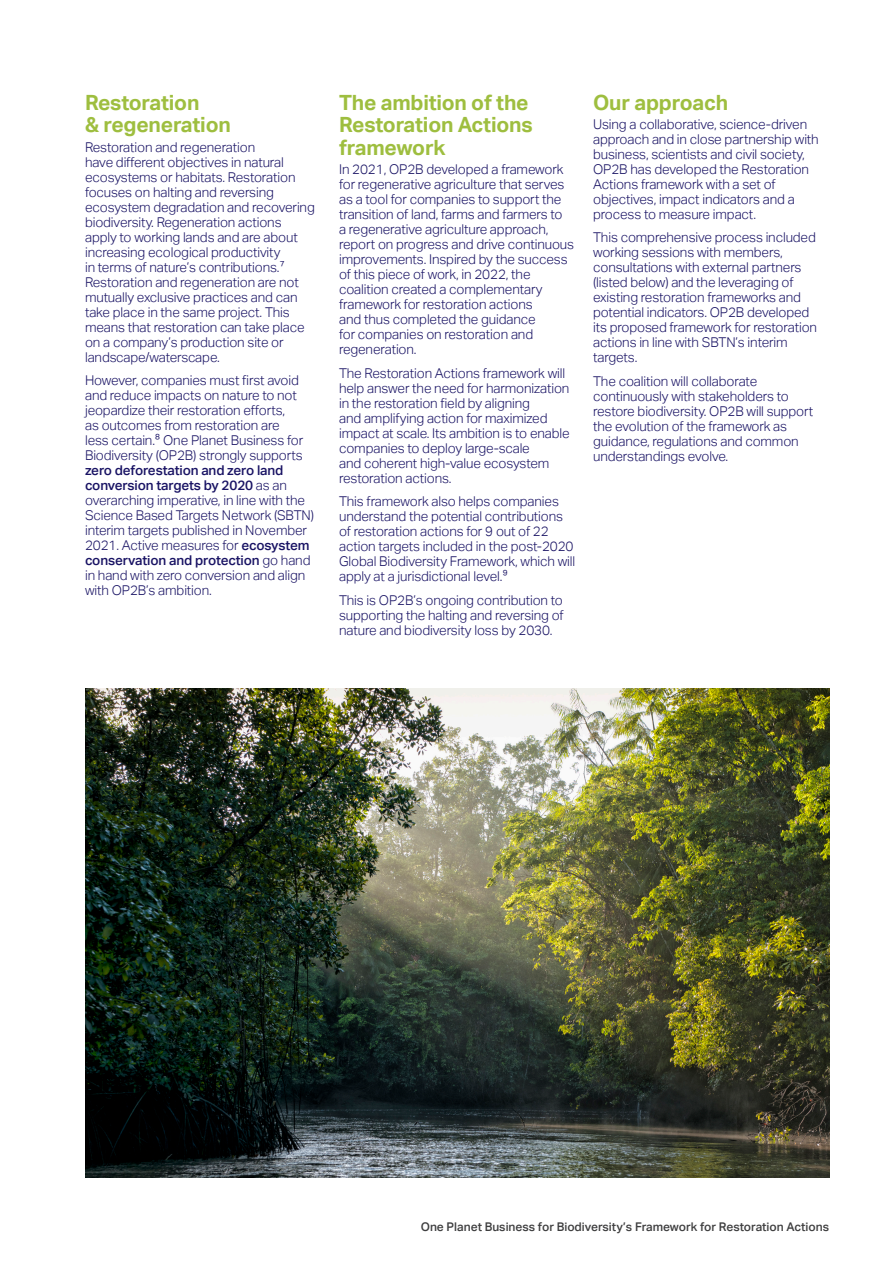
<style>
.page{position:relative;width:893px;height:1263px;background:#fff}
.page>*{position:absolute;margin:0;border:0;box-sizing:border-box;transform-origin:0 0}
.SUBTITULO_1{font:700 21px/22.6px "Aktiv Grotesk";letter-spacing:-.01em;color:#9ebe3f}
.t1{font:300 13.5px/15px "Aktiv Grotesk";letter-spacing:-.01em;color:#191364}
.t2{font:500 12px "Aktiv Grotesk";color:#3e3e3f}
.s1{font-weight:500}
</style>
<div class="page">
<img style="left:85px;top:689px;width:744px;height:489px">
<p class="SUBTITULO_1" style="left:85px;top:91px;width:147px">Restoration<br>&amp; regeneration</p>
<p class="t1" style="left:85px;top:139px;width:231px">Restoration and regeneration<br>have different objectives in natural ecosystems or habitats. Restoration focuses on halting and reversing ecosystem degradation and recovering biodiversity. Regeneration actions apply to working lands and are about increasing ecological productivity<br>in terms of nature’s contributions.7<br>Restoration and regeneration are not mutually exclusive practices and can take place in the same project. This means that restoration can take place on a company’s production site or landscape/waterscape.</p>
<p class="t1" style="left:85px;top:373px;width:231px">However, companies must first avoid and reduce impacts on nature to not jeopardize their restoration efforts,<br>as outcomes from restoration are<br>less certain.8 One Planet Business for Biodiversity (OP2B) strongly supports <span class="s1">zero deforestation and zero land conversion targets by 2020</span> as an overarching imperative, in line with the Science Based Targets Network (SBTN) interim targets published in November 2021. Active measures for <span class="s1">ecosystem conservation and protection</span> go hand in hand with zero conversion and align with OP2B’s ambition.</p>
<p class="SUBTITULO_1" style="left:339px;top:91px;width:195px">The ambition of the<br>Restoration Actions framework</p>
<p class="t1" style="left:339px;top:162px;width:237px">In 2021, OP2B developed a framework for regenerative agriculture that serves as a tool for companies to support the transition of land, farms and farmers to<br>a regenerative agriculture approach, report on progress and drive continuous improvements. Inspired by the success of this piece of work, in 2022, the coalition created a complementary framework for restoration actions<br>and thus completed the guidance<br>for companies on restoration and regeneration.</p>
<p class="t1" style="left:339px;top:366px;width:232px">The Restoration Actions framework will help answer the need for harmonization in the restoration field by aligning<br>and amplifying action for maximized impact at scale. Its ambition is to enable companies to deploy large-scale<br>and coherent high-value ecosystem restoration actions.</p>
<p class="t1" style="left:339px;top:494px;width:238px">This framework also helps companies understand the potential contributions of restoration actions for 9 out of 22 action targets included in the post-2020<br>Global Biodiversity Framework, which will apply at a jurisdictional level.9</p>
<p class="t1" style="left:339px;top:593px;width:226px;text-align:justify">This is OP2B’s ongoing contribution to supporting the halting and reversing of nature and biodiversity loss by 2030.</p>
<p class="SUBTITULO_1" style="left:593px;top:91px;width:137px">Our approach</p>
<p class="t1" style="left:593px;top:117px;width:227px">Using a collaborative, science-driven approach and in close partnership with business, scientists and civil society, OP2B has developed the Restoration Actions framework with a set of objectives, impact indicators and a process to measure impact.</p>
<p class="t1" style="left:593px;top:230px;width:225px">This comprehensive process included working sessions with members, consultations with external partners (listed below) and the leveraging of existing restoration frameworks and potential indicators. OP2B developed its proposed framework for restoration actions in line with SBTN’s interim targets.</p>
<p class="t1" style="left:593px;top:374px;width:222px">The coalition will collaborate continuously with stakeholders to restore biodiversity. OP2B will support the evolution of the framework as guidance, regulations and common understandings evolve.</p>
<p class="t2" style="left:421px;top:1219px;width:410px">One Planet Business for Biodiversity’s Framework for Restoration Actions</p>
</div>
